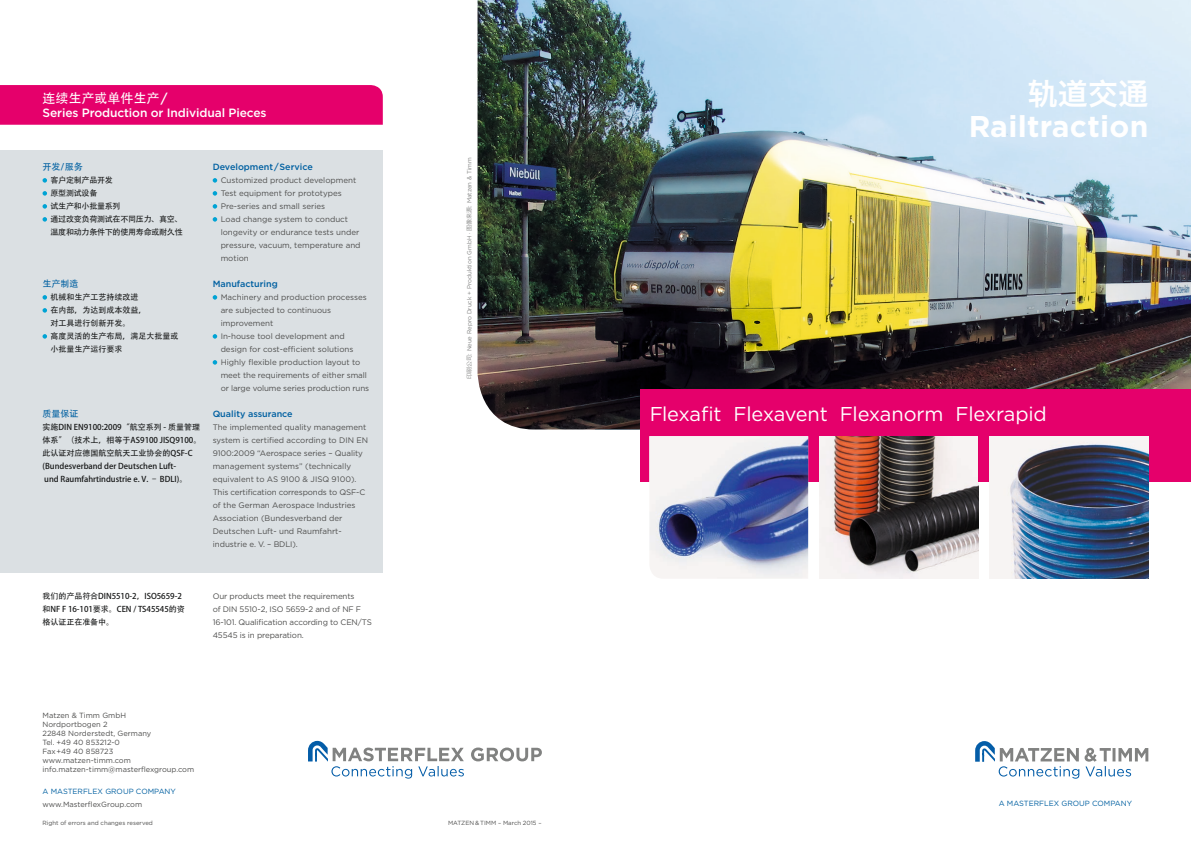
<style>
.page{position:relative;width:1191px;height:842px;background:#fff}
.page>*{position:absolute;margin:0;border:0;box-sizing:border-box;transform-origin:0 0}
.t1{font:700 30px "Gotham";letter-spacing:.01em;color:#fff}
.t2{font:30px "Hiragino Sans GB W6";color:#fff}
.t3{font:20px "Gotham";letter-spacing:-.015em;color:#fff}
.t4{font:13px "Adobe Heiti Std";color:#fff}
.t5{font:500 12px "Gotham";letter-spacing:-.01em;color:#fff}
.t6{font:500 9px "Gotham";color:#0060a1}
.t7{font:9px "Adobe Heiti Std";color:#0060a1}
.t8{font:8px/13px "Gotham";color:#4e4e4d}
.t9{font:8px/13px "Adobe Heiti Std";color:#151616}
.t10{font:8px/13px "Adobe Heiti Std";letter-spacing:-.03em;color:#151616}
.t11{font:7.5px/9px "Gotham";color:#4e4e4d}
.t12{font:7.5px "Gotham";color:#0060a1}
.t13{font:6px "Gotham";color:#4e4e4d}
.t14{font:6px "Gotham";color:#818281}
.s1{font-family:"Gotham";font-weight:500}
.s2{font-family:"Hiragino Sans GB W3"}
</style>
<div class="page">
<div style="left:0;top:85px;width:383px;height:40px;background:#e5006b"></div>
<div style="left:0;top:150px;width:383px;height:423px;background:#dbe0e3"></div>
<svg style="left:975px;top:741px;width:173px;height:38px"></svg>
<img style="left:477px;top:0;width:714px;height:429px">
<svg style="left:308px;top:741px;width:234px;height:38px"></svg>
<div style="left:641px;top:389px;width:550px;height:93px;background:#e5006b"></div>
<img style="left:989px;top:436px;width:159px;height:143px">
<img style="left:649px;top:436px;width:159px;height:143px">
<svg style="left:213px;top:178px;width:4px;height:5px"></svg>
<svg style="left:213px;top:191px;width:4px;height:5px"></svg>
<svg style="left:213px;top:204px;width:4px;height:5px"></svg>
<svg style="left:213px;top:217px;width:4px;height:5px"></svg>
<svg style="left:213px;top:295px;width:4px;height:5px"></svg>
<svg style="left:213px;top:334px;width:4px;height:5px"></svg>
<svg style="left:213px;top:360px;width:4px;height:5px"></svg>
<svg style="left:43px;top:178px;width:4px;height:5px"></svg>
<svg style="left:43px;top:191px;width:4px;height:5px"></svg>
<svg style="left:43px;top:204px;width:4px;height:5px"></svg>
<svg style="left:43px;top:217px;width:4px;height:5px"></svg>
<svg style="left:43px;top:295px;width:4px;height:5px"></svg>
<svg style="left:43px;top:308px;width:4px;height:5px"></svg>
<svg style="left:43px;top:334px;width:4px;height:5px"></svg>
<img style="left:819px;top:436px;width:159px;height:143px">
<h3 class="t4" style="left:43px;top:90px;width:127px">连续生产或单件生产<span class="s1">/</span></h3>
<h3 class="t5" style="left:43px;top:105px;width:225px">Series Production or Individual Pieces</h3>
<p class="t7" style="left:43px;top:161px;width:42px">开发/服务</p>
<p class="t10" style="left:51px;top:173px;width:134px">客户定制产品开发<br>原型测试设备<br>试生产和小批量系列<br>通过改变负荷测试在不同压力、真空、温度和动力条件下的使用寿命或耐久性</p>
<p class="t7" style="left:43px;top:278px;width:37px">生产制造</p>
<p class="t9" style="left:51px;top:290px;width:130px">机械和生产工艺持续改进<br>在内部，为达到成本效益，<br>对工具进行创新开发。<br>高度灵活的生产布局，满足大批量或小批量生产运行要求</p>
<p class="t7" style="left:43px;top:408px;width:37px">质量保证</p>
<p class="t9" style="left:43px;top:420px;width:160px">实施DIN EN9100:2009“航空系列 - 质量管理体系”（技术上，相等于AS9100 JISQ9100。此认证对应德国航空航天工业协会的QSF-C (Bundesverband der Deutschen Luft-<br>und Raumfahrtindustrie e. V. – BDLI)。</p>
<p class="t6" style="left:213px;top:161px;width:102px">Development/Service</p>
<p class="t8" style="left:221px;top:173px;width:141px">Customized product development<br>Test equipment for prototypes<br>Pre-series and small series<br>Load change system to conduct longevity or endurance tests under pressure, vacuum, temperature and motion</p>
<p class="t6" style="left:213px;top:278px;width:67px">Manufacturing</p>
<p class="t8" style="left:221px;top:290px;width:150px">Machinery and production processes are subjected to continuous improvement<br>In-house tool development and design for cost-efficient solutions<br>Highly flexible production layout to meet the requirements of either small or large volume series production runs</p>
<p class="t6" style="left:213px;top:408px;width:82px">Quality assurance</p>
<p class="t8" style="left:213px;top:420px;width:157px">The implemented quality management system is certified according to DIN EN 9100:2009 “Aerospace series – Quality management systems” (technically equivalent to AS 9100 &amp; JISQ 9100).<br>This certification corresponds to QSF-C of the German Aerospace Industries Association (Bundesverband der Deutschen Luft- und Raumfahrt&shy;industrie e. V. – BDLI).</p>
<p class="t9" style="left:43px;top:589px;width:144px">我们的产品符合DIN5510-2，ISO5659-2和NF F 16-101要求。CEN / TS45545的资格认证正在准备中。</p>
<p class="t8" style="left:213px;top:589px;width:161px">Our products meet the requirements<br>of DIN 5510-2, ISO 5659-2 and of NF F 16-101. Qualification according to CEN/TS 45545 is in preparation.</p>
<p class="t14" style="left:465px;top:379px;width:223px;rotate:-90deg"><span class="s2">印刷公司</span>: Neue Repro Druck + Produktion GmbH · <span class="s2">图像来源</span>: Matzen &amp; Timm</p>
<p class="t11" style="left:43px;top:711px;width:153px">Matzen &amp; Timm GmbH<br>Nordportbogen 2<br>22848 Norderstedt, Germany<br>Tel. +49 40 853212-0<br>Fax+49 40 858723 www.matzen-timm.com info.matzen-timm@masterflexgroup.com</p>
<p class="t12" style="left:43px;top:787px;width:135px">A MASTERFLEX GROUP COMPANY</p>
<p class="t11" style="left:43px;top:800px;width:101px">www.MasterflexGroup.com</p>
<p class="t13" style="left:43px;top:819px;width:112px">Right of errors and changes reserved</p>
<p class="t13" style="left:448px;top:819px;width:95px">MATZEN &amp; TIMM – March 2015 –</p>
<h1 class="t2" style="left:1027px;top:74px;width:122px">轨道交通</h1>
<h1 class="t1" style="left:968px;top:107px;width:182px">Railtraction</h1>
<h2 class="t3" style="left:649px;top:401px;width:399px">Flexafit Flexavent Flexanorm Flexrapid</h2>
<p class="t12" style="left:998px;top:798px;width:135px">A MASTERFLEX GROUP COMPANY</p>
</div>
